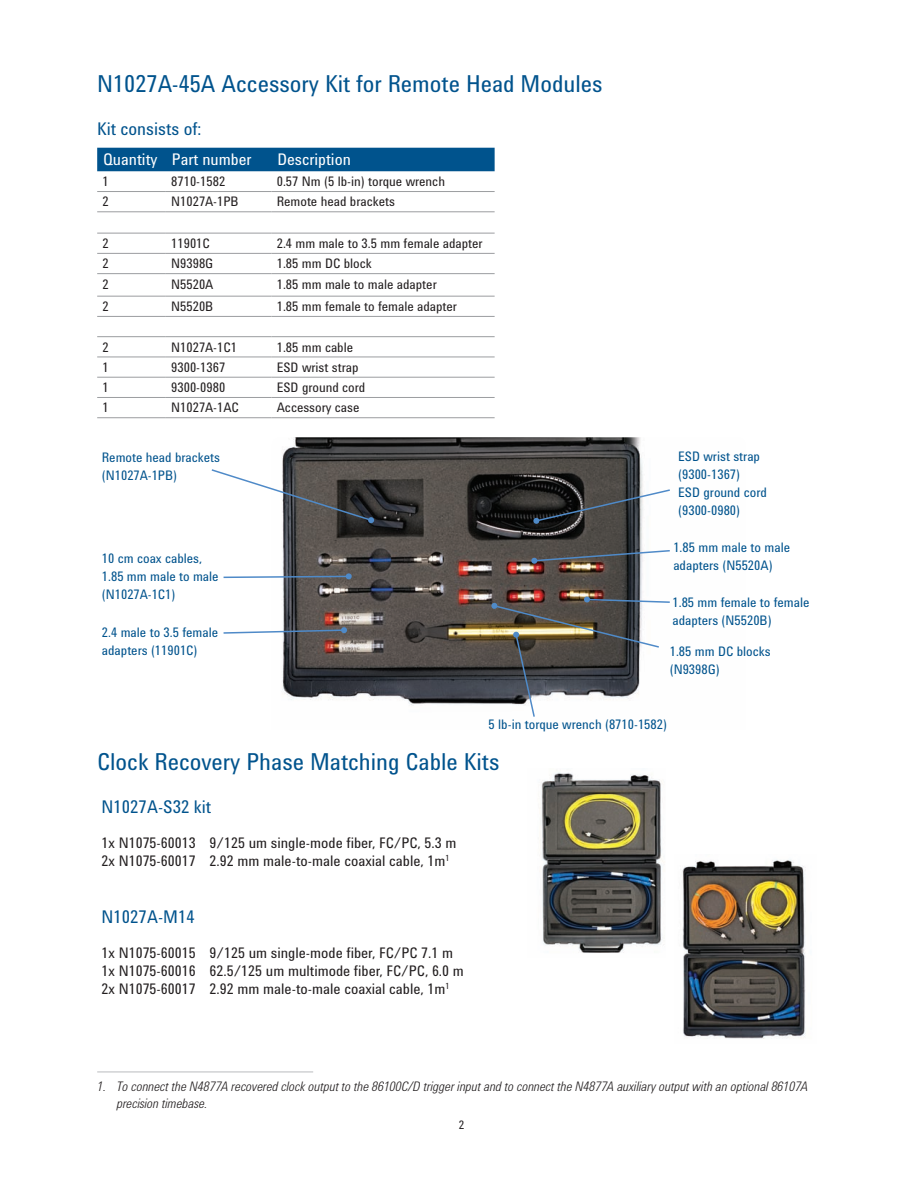
<style>
.page{position:relative;width:918px;height:1188px;background:#fff}
.page>*{position:absolute;margin:0;border:0;box-sizing:border-box;transform-origin:0 0}
.t1{font:24px "Agilent Condensed CFF";color:#00538d}
.t2{font:18px "Agilent Condensed CFF";color:#00538d}
.t3{font:16.5px "Agilent Condensed CFF";color:#fff}
.t4{font:15px/18px "Agilent Condensed CFF";color:#231f20}
.t5{font:13.5px "Agilent Condensed CFF";color:#231f20}
.t6{font:13.5px/18px "Agilent Condensed CFF";color:#00538d}
.t7{font:italic 300 13.5px/16.5px "Agilent Condensed CFF";color:#231f20}
.t8{font:12px "Agilent Condensed CFF";color:#231f20}
</style>
<div class="page">
<img style="left:282px;top:437px;width:361px;height:268px">
<div style="left:97px;top:148px;width:398px;height:23px;background:#00538d"></div>
<hr style="left:97px;top:191px;width:69px;height:1px;background:#9b9da0">
<hr style="left:166px;top:191px;width:105px;height:1px;background:#9b9da0">
<hr style="left:271px;top:191px;width:224px;height:1px;background:#9b9da0">
<hr style="left:97px;top:211px;width:69px;height:1px;background:#9b9da0">
<hr style="left:166px;top:211px;width:105px;height:1px;background:#9b9da0">
<hr style="left:271px;top:211px;width:224px;height:1px;background:#9b9da0">
<hr style="left:97px;top:233px;width:69px;height:1px;background:#9b9da0">
<hr style="left:166px;top:233px;width:105px;height:1px;background:#9b9da0">
<hr style="left:271px;top:233px;width:224px;height:1px;background:#9b9da0">
<hr style="left:97px;top:253px;width:69px;height:1px;background:#9b9da0">
<hr style="left:166px;top:253px;width:105px;height:1px;background:#9b9da0">
<hr style="left:271px;top:253px;width:224px;height:1px;background:#9b9da0">
<hr style="left:97px;top:273px;width:69px;height:1px;background:#9b9da0">
<hr style="left:166px;top:273px;width:105px;height:1px;background:#9b9da0">
<hr style="left:271px;top:273px;width:224px;height:1px;background:#9b9da0">
<hr style="left:97px;top:296px;width:69px;height:1px;background:#9b9da0">
<hr style="left:166px;top:296px;width:105px;height:1px;background:#9b9da0">
<hr style="left:271px;top:296px;width:224px;height:1px;background:#9b9da0">
<hr style="left:97px;top:316px;width:69px;height:1px;background:#9b9da0">
<hr style="left:166px;top:316px;width:105px;height:1px;background:#9b9da0">
<hr style="left:271px;top:316px;width:224px;height:1px;background:#9b9da0">
<hr style="left:97px;top:336px;width:69px;height:1px;background:#9b9da0">
<hr style="left:166px;top:336px;width:105px;height:1px;background:#9b9da0">
<hr style="left:271px;top:336px;width:224px;height:1px;background:#9b9da0">
<hr style="left:97px;top:357px;width:69px;height:1px;background:#9b9da0">
<hr style="left:166px;top:357px;width:105px;height:1px;background:#9b9da0">
<hr style="left:271px;top:357px;width:224px;height:1px;background:#9b9da0">
<hr style="left:97px;top:377px;width:69px;height:1px;background:#9b9da0">
<hr style="left:166px;top:377px;width:105px;height:1px;background:#9b9da0">
<hr style="left:271px;top:377px;width:224px;height:1px;background:#9b9da0">
<hr style="left:97px;top:397px;width:69px;height:1px;background:#9b9da0">
<hr style="left:166px;top:397px;width:105px;height:1px;background:#9b9da0">
<hr style="left:271px;top:397px;width:224px;height:1px;background:#9b9da0">
<hr style="left:97px;top:417px;width:69px;height:1px;background:#9b9da0">
<hr style="left:166px;top:417px;width:105px;height:1px;background:#9b9da0">
<hr style="left:271px;top:417px;width:224px;height:1px;background:#9b9da0">
<svg style="left:211px;top:468px;width:163px;height:55px"></svg>
<svg style="left:533px;top:488px;width:137px;height:36px"></svg>
<svg style="left:223px;top:627px;width:124px;height:8px"></svg>
<svg style="left:223px;top:573px;width:129px;height:6px"></svg>
<svg style="left:531px;top:549px;width:139px;height:15px"></svg>
<svg style="left:491px;top:596px;width:179px;height:121px"></svg>
<hr style="left:97px;top:1072px;width:216px;height:1px;background:#babbbe">
<img style="left:541px;top:772px;width:122px;height:181px">
<img style="left:682px;top:859px;width:124px;height:180px">
<h1 class="t1" style="left:97px;top:66px;width:507px">N1027A-45A Accessory Kit for Remote Head Modules</h1>
<h2 class="t2" style="left:97px;top:115px;width:106px">Kit consists of:</h2>
<p class="t3" style="left:103px;top:147px;width:150px">Quantity Part number</p>
<p class="t3" style="left:277px;top:147px;width:75px">Description</p>
<p class="t5" style="left:103px;top:171px;width:8px">1</p>
<p class="t5" style="left:171px;top:171px;width:56px">8710-1582</p>
<p class="t5" style="left:277px;top:171px;width:170px">0.57 Nm (5 lb-in) torque wrench</p>
<p class="t5" style="left:103px;top:192px;width:8px">2</p>
<p class="t5" style="left:171px;top:192px;width:69px">N1027A-1PB</p>
<p class="t5" style="left:277px;top:192px;width:120px">Remote head brackets</p>
<p class="t5" style="left:103px;top:233px;width:8px">2</p>
<p class="t5" style="left:171px;top:233px;width:40px">11901C</p>
<p class="t5" style="left:277px;top:233px;width:207px">2.4 mm male to 3.5 mm female adapter</p>
<p class="t5" style="left:103px;top:253px;width:8px">2</p>
<p class="t5" style="left:171px;top:253px;width:44px">N9398G</p>
<p class="t5" style="left:277px;top:253px;width:97px">1.85 mm DC block</p>
<p class="t5" style="left:103px;top:274px;width:8px">2</p>
<p class="t5" style="left:171px;top:274px;width:44px">N5520A</p>
<p class="t5" style="left:277px;top:274px;width:162px">1.85 mm male to male adapter</p>
<p class="t5" style="left:103px;top:296px;width:8px">2</p>
<p class="t5" style="left:171px;top:296px;width:44px">N5520B</p>
<p class="t5" style="left:277px;top:296px;width:182px">1.85 mm female to female adapter</p>
<p class="t5" style="left:103px;top:337px;width:8px">2</p>
<p class="t5" style="left:171px;top:337px;width:67px">N1027A-1C1</p>
<p class="t5" style="left:277px;top:337px;width:78px">1.85 mm cable</p>
<p class="t5" style="left:103px;top:357px;width:8px">1</p>
<p class="t5" style="left:171px;top:357px;width:56px">9300-1367</p>
<p class="t5" style="left:277px;top:357px;width:83px">ESD wrist strap</p>
<p class="t5" style="left:103px;top:377px;width:8px">1</p>
<p class="t5" style="left:171px;top:377px;width:56px">9300-0980</p>
<p class="t5" style="left:277px;top:377px;width:90px">ESD ground cord</p>
<p class="t5" style="left:103px;top:398px;width:8px">1</p>
<p class="t5" style="left:171px;top:398px;width:69px">N1027A-1AC</p>
<p class="t5" style="left:277px;top:398px;width:84px">Accessory case</p>
<p class="t6" style="left:102px;top:448px;width:120px">Remote head brackets (N1027A-1PB)</p>
<p class="t6" style="left:102px;top:549px;width:118px">10 cm coax cables,<br>1.85 mm male to male (N1027A-1C1)</p>
<p class="t6" style="left:102px;top:623px;width:118px">2.4 male to 3.5 female adapters (11901C)</p>
<p class="t6" style="left:678px;top:447px;width:90px">ESD wrist strap (9300-1367)<br>ESD ground cord (9300-0980)</p>
<p class="t6" style="left:673px;top:538px;width:118px">1.85 mm male to male adapters (N5520A)</p>
<p class="t6" style="left:672px;top:593px;width:139px">1.85 mm female to female adapters (N5520B)</p>
<p class="t6" style="left:670px;top:642px;width:102px">1.85 mm DC blocks (N9398G)</p>
<p class="t6" style="left:489px;top:715px;width:180px">5 lb-in torque wrench (8710-1582)</p>
<h1 class="t1" style="left:97px;top:744px;width:404px">Clock Recovery Phase Matching Cable Kits</h1>
<h2 class="t2" style="left:102px;top:793px;width:111px">N1027A-S32 kit</h2>
<p class="t4" style="left:102px;top:833px;width:356px">1x N1075-60013 9/125 um single-mode fiber, FC/PC, 5.3 m<br>2x N1075-60017 2.92 mm male-to-male coaxial cable, 1m<sup>1</sup></p>
<h2 class="t2" style="left:102px;top:903px;width:95px">N1027A-M14</h2>
<p class="t4" style="left:102px;top:943px;width:364px">1x N1075-60015 9/125 um single-mode fiber, FC/PC 7.1 m<br>1x N1075-60016 62.5/125 um multimode fiber, FC/PC, 6.0 m<br>2x N1075-60017 2.92 mm male-to-male coaxial cable, 1m<sup>1</sup></p>
<p class="t7" style="left:117px;top:1077px;width:693px;text-indent:-19px">1. To connect the N4877A recovered clock output to the 86100C/D trigger input and to connect the N4877A auxiliary output with an optional 86107A precision timebase.</p>
<p class="t8" style="left:459px;top:1115px;width:7px">2</p>
</div>
